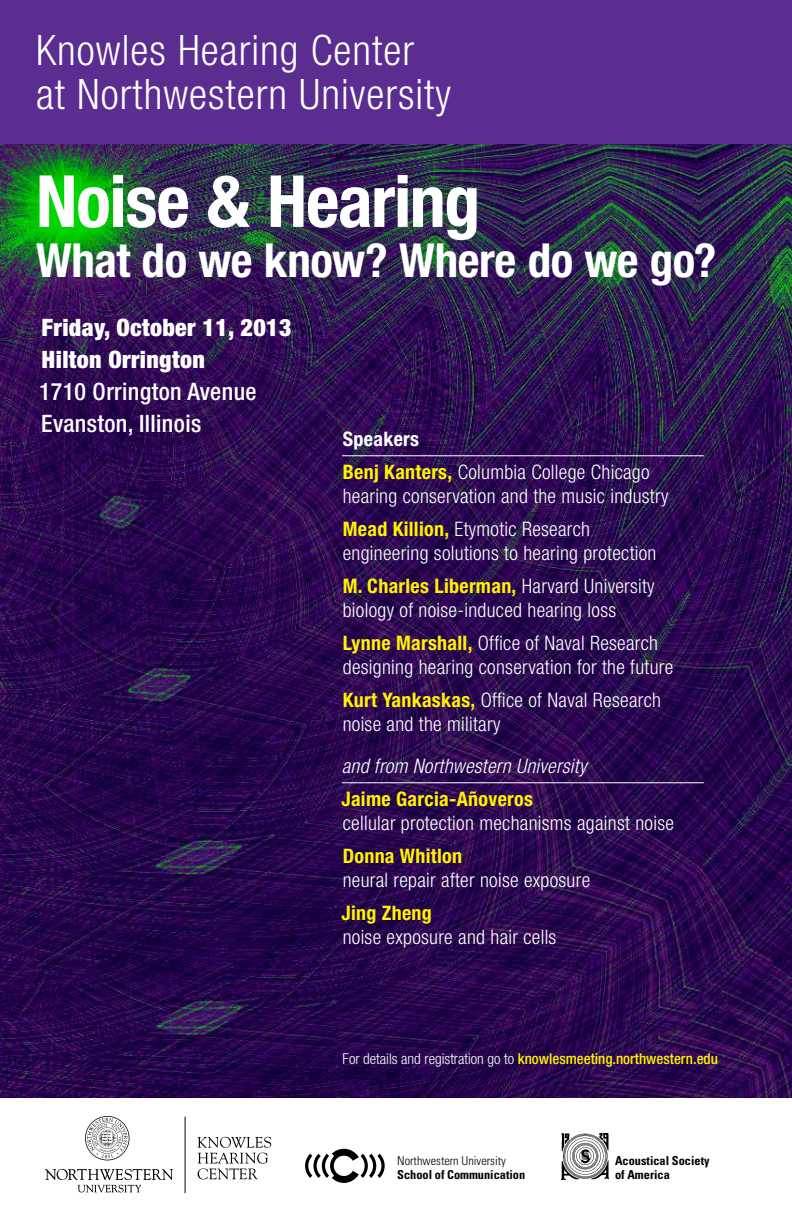
<style>
.page{position:relative;width:792px;height:1224px;background:#fff}
.page>*{position:absolute;margin:0;border:0;box-sizing:border-box;transform-origin:0 0}
.t1{font:700 condensed 72px "Helvetica Neue LT Std";letter-spacing:-.02em;color:#fff}
.t2{font:700 condensed 47px "Helvetica Neue LT Std";letter-spacing:-.01em;color:#fff}
.t3{font:300 condensed 42px/44px "Helvetica Neue LT Std";letter-spacing:.025em;color:#fff}
.t4{font:900 condensed 24px/32px "Helvetica Neue LT Std";letter-spacing:.015em;color:#fff}
.t5{font:500 condensed 24px/32px "Helvetica Neue LT Std";letter-spacing:.015em;color:#fff}
.t6{font:300 condensed 20px/33px "Helvetica Neue LT Std";letter-spacing:.015em;color:#fff}
.t7{font:700 condensed 20px "Helvetica Neue LT Std";letter-spacing:.015em;color:#fff200}
.t8{font:italic 300 condensed 20px "Helvetica Neue LT Std";letter-spacing:.015em;color:#fff}
.t9{font:500 condensed 15px "Helvetica Neue LT Std";color:#fff200}
.t10{font:700 condensed 12.3px/14.8px "Univers";color:#000}
.t11{font:300 condensed 12.3px "Univers";color:#000}
.s1{font-weight:700}
.s2{font-weight:700;color:#fff200}
.s3{font-weight:300;color:#fff}
</style>
<div class="page">
<img style="left:0;top:144px;width:792px;height:954px">
<div style="left:0;top:0;width:792px;height:144px;background:#5c2d91"></div>
<svg style="left:305px;top:1149px;width:80px;height:34px"></svg>
<hr style="left:342px;top:455px;width:362px;height:1px;background:#fff">
<hr style="left:342px;top:782px;width:362px;height:1px;background:#fff">
<svg style="left:45px;top:1169px;width:128px;height:24px"></svg>
<svg style="left:85px;top:1116px;width:44px;height:44px"></svg>
<hr style="left:185px;top:1117px;width:1px;height:76px;background:#000">
<svg style="left:197px;top:1137px;width:74px;height:42px"></svg>
<img style="left:562px;top:1134px;width:46px;height:45px">
<h3 class="t3" style="left:36px;top:27px;width:416px">Knowles Hearing Center at Northwestern University</h3>
<h1 class="t1" style="left:36px;top:158px;width:446px">Noise &amp; Hearing</h1>
<h2 class="t2" style="left:36px;top:232px;width:682px">What do we know? Where do we go?</h2>
<p class="t4" style="left:42px;top:311px;width:251px">Friday, October 11, 2013<br>Hilton Orrington</p>
<p class="t5" style="left:39px;top:375px;width:219px">1710 Orrington Avenue<br>Evanston, Illinois</p>
<p class="t6" style="left:343px;top:423px;width:308px"><span class="s1">Speakers<br></span><span class="s2">Benj Kanters,</span> Columbia College Chicago</p>
<p class="t6" style="left:343px;top:480px;width:328px">hearing conservation and the music industry<br><span class="s2">Mead Killion,</span> Etymotic Research</p>
<p class="t6" style="left:343px;top:537px;width:315px">engineering solutions to hearing protection<br><span class="s2">M. Charles Liberman,</span> Harvard University</p>
<p class="t6" style="left:343px;top:594px;width:317px">biology of noise-induced hearing loss<br><span class="s2">Lynne Marshall,</span> Office of Naval Research</p>
<p class="t6" style="left:343px;top:651px;width:332px">designing hearing conservation for the future<br><span class="s2">Kurt Yankaskas,</span> Office of Naval Research</p>
<p class="t6" style="left:343px;top:708px;width:160px">noise and the military</p>
<p class="t8" style="left:342px;top:755px;width:246px">and from Northwestern University</p>
<p class="t7" style="left:341px;top:787px;width:193px">Jaime Garcia-Añoveros</p>
<p class="t6" style="left:343px;top:807px;width:333px">cellular protection mechanisms against noise</p>
<p class="t7" style="left:343px;top:844px;width:121px">Donna Whitlon</p>
<p class="t6" style="left:343px;top:864px;width:249px">neural repair after noise exposure</p>
<p class="t7" style="left:341px;top:901px;width:92px">Jing Zheng</p>
<p class="t6" style="left:343px;top:921px;width:215px">noise exposure and hair cells</p>
<p class="t9" style="left:343px;top:1049px;width:377px"><span class="s3">For details and registration go to</span> knowlesmeeting.northwestern.edu</p>
<p class="t11" style="left:397px;top:1153px;width:110px">Northwestern University</p>
<p class="t10" style="left:397px;top:1167px;width:130px">School of Communication</p>
<p class="t10" style="left:615px;top:1153px;width:96px">Acoustical Society of America</p>
</div>
